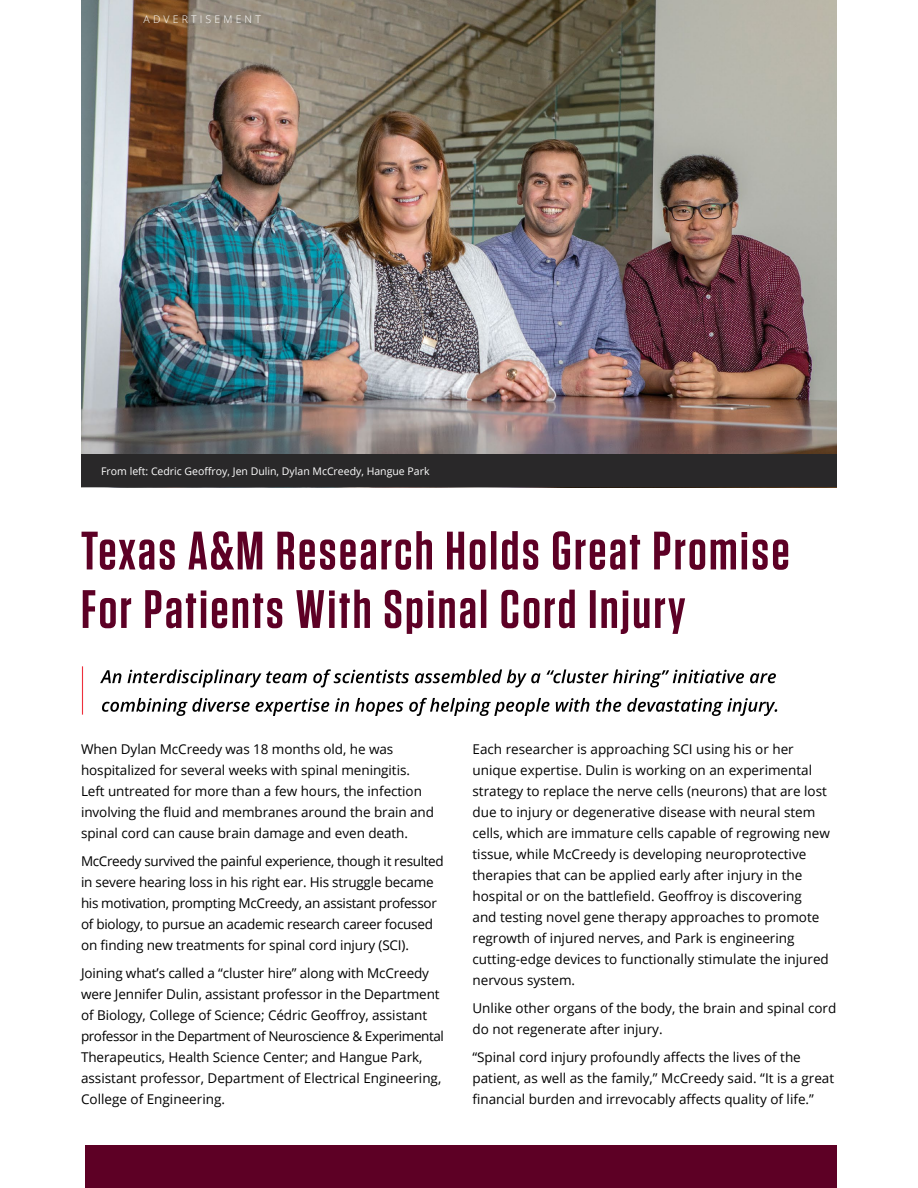
<style>
.page{position:relative;width:918px;height:1188px;background:#fff}
.page>*{position:absolute;margin:0;border:0;box-sizing:border-box;transform-origin:0 0}
.t1{font:13.5px/21px "Open Sans";color:#000}
.t2{font:13.5px/21px "Open Sans";letter-spacing:-.02em;color:#000}
.t3{font:10.5px "Open Sans";color:#fff}
.t4{font:300 10.5px "Open Sans";letter-spacing:.3em;color:#fff}
</style>
<div class="page">
<img style="left:81px;top:0;width:756px;height:454px">
<svg style="left:83px;top:590px;width:602px;height:44px"></svg>
<svg style="left:82px;top:531px;width:706px;height:39px"></svg>
<svg style="left:102px;top:698px;width:675px;height:18px"></svg>
<svg style="left:100px;top:669px;width:676px;height:18px"></svg>
<div style="left:85px;top:1146px;width:752px;height:42px;background:#5d0025"></div>
<hr style="left:82px;top:666px;width:1px;height:49px;background:#ee303d">
<div style="left:81px;top:454px;width:756px;height:33px;background:#292829"></div>
<p class="t4" style="left:144px;top:12px;width:119px">ADVERTISEMENT</p>
<p class="t3" style="left:101px;top:464px;width:330px">From left: Cedric Geoffroy, Jen Dulin, Dylan McCreedy, Hangue Park</p>
<p class="t1" style="left:81px;top:738px;width:355px">When Dylan McCreedy was 18 months old, he was hospitalized for several weeks with spinal meningitis.<br>Left untreated for more than a few hours, the infection involving the fluid and membranes around the brain and spinal cord can cause brain damage and even death.</p>
<p class="t2" style="left:81px;top:850px;width:364px">McCreedy survived the painful experience, though it resulted in severe hearing loss in his right ear. His struggle became his motivation, prompting McCreedy, an assistant professor of biology, to pursue an academic research career focused on finding new treatments for spinal cord injury (SCI).</p>
<p class="t1" style="left:81px;top:962px;width:364px">Joining what’s called a “cluster hire” along with McCreedy were Jennifer Dulin, assistant professor in the Department of Biology, College of Science; Cédric Geoffroy, assistant professor in the Department of Neuroscience &amp; Experimental Therapeutics, Health Science Center; and Hangue Park, assistant professor, Department of Electrical Engineering, College of Engineering.</p>
<p class="t1" style="left:472px;top:739px;width:359px">Each researcher is approaching SCI using his or her unique expertise. Dulin is working on an experimental strategy to replace the nerve cells (neurons) that are lost due to injury or degenerative disease with neural stem cells, which are immature cells capable of regrowing new tissue, while McCreedy is developing neuroprotective therapies that can be applied early after injury in the hospital or on the battlefield. Geoffroy is discovering<br>and testing novel gene therapy approaches to promote regrowth of injured nerves, and Park is engineering cutting-edge devices to functionally stimulate the injured nervous system.</p>
<p class="t1" style="left:472px;top:997px;width:365px">Unlike other organs of the body, the brain and spinal cord do not regenerate after injury.</p>
<p class="t1" style="left:472px;top:1046px;width:363px">“Spinal cord injury profoundly affects the lives of the patient, as well as the family,” McCreedy said. “It is a great financial burden and irrevocably affects quality of life.”</p>
</div>
